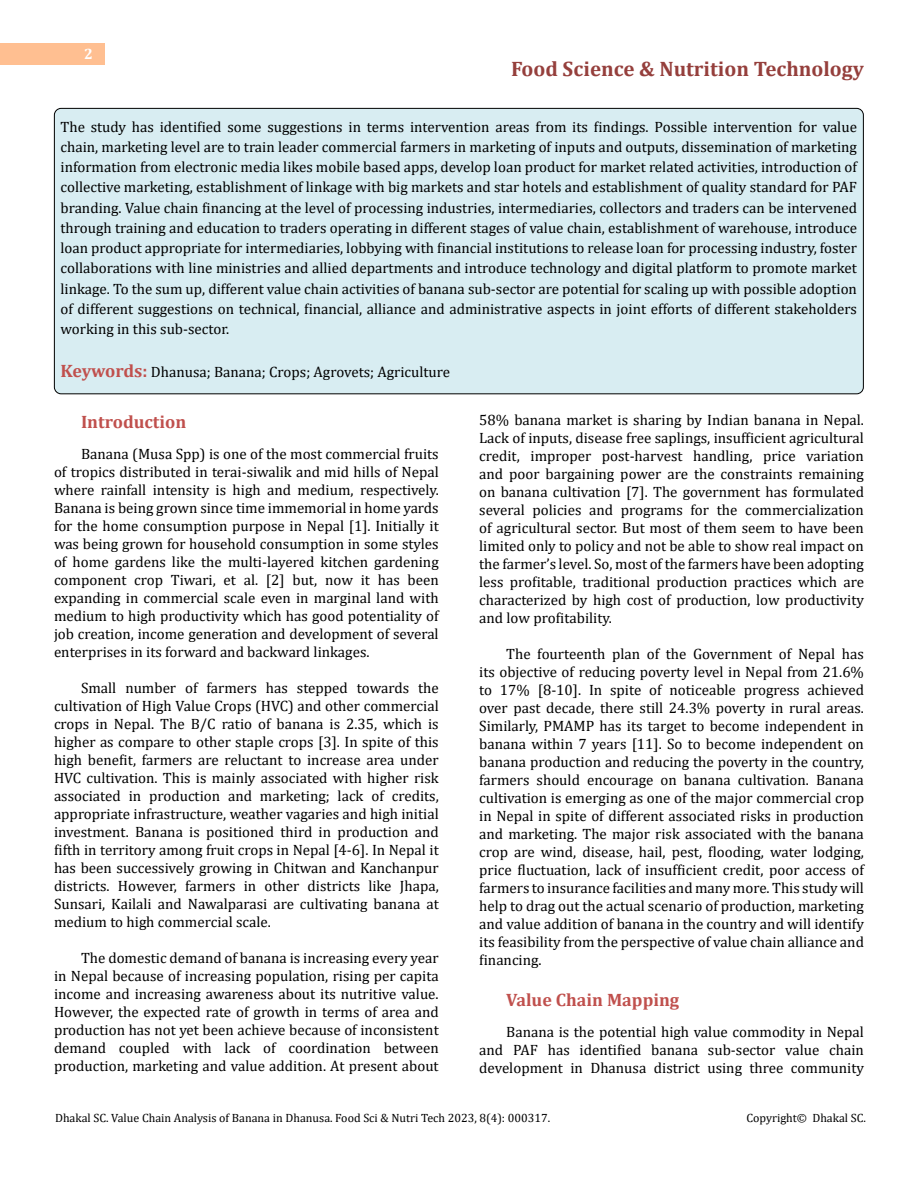
<style>
.page{position:relative;width:918px;height:1188px;background:#fff}
.page>*{position:absolute;margin:0;border:0;box-sizing:border-box;transform-origin:0 0}
.t1{font:700 21px "Cambria";color:#953f3c}
.t2{font:700 18px "Cambria";color:#c0504d}
.t3{font:15px/18px "Cambria";color:#000;text-align:justify}
.t4{font:700 15px "Cambria";color:#fff}
.t5{font:12px "Cambria";color:#000}
.s1{font-weight:700;font-size:18px;color:#c0504d}
</style>
<div class="page">
<div style="left:0;top:43px;width:105px;height:21px;background:#ffbf91"></div>
<div style="left:54px;top:108px;width:809px;height:286px;background:#d8edf2;border-radius:7px"></div>
<p class="t4" style="left:84px;top:44px;width:10px">2</p>
<h1 class="t1" style="left:511px;top:54px;width:354px">Food Science &amp; Nutrition Technology</h1>
<p class="t3" style="left:61px;top:116px;width:798px;line-height:20.2px">The study has identified some suggestions in terms intervention areas from its findings. Possible intervention for value chain, marketing level are to train leader commercial farmers in marketing of inputs and outputs, dissemination of marketing information from electronic media likes mobile based apps, develop loan product for market related activities, introduction of collective marketing, establishment of linkage with big markets and star hotels and establishment of quality standard for PAF branding. Value chain financing at the level of processing industries, intermediaries, collectors and traders can be intervened through training and education to traders operating in different stages of value chain, establishment of warehouse, introduce loan product appropriate for intermediaries, lobbying with financial institutions to release loan for processing industry, foster collaborations with line ministries and allied departments and introduce technology and digital platform to promote market linkage. To the sum up, different value chain activities of banana sub-sector are potential for scaling up with possible adoption of different suggestions on technical, financial, alliance and administrative aspects in joint efforts of different stakeholders working in this sub-sector.</p>
<p class="t3" style="left:61px;top:363px;width:391px"><span class="s1">Keywords:</span> Dhanusa; Banana; Crops; Agrovets; Agriculture</p>
<p class="t2" style="left:81px;top:409px;width:107px">Introduction</p>
<p class="t3" style="left:54px;top:445px;width:386px;text-indent:27px">Banana (Musa Spp) is one of the most commercial fruits of tropics distributed in terai-siwalik and mid hills of Nepal where rainfall intensity is high and medium, respectively.<br>Banana is being grown since time immemorial in home yards for the home consumption purpose in Nepal [1]. Initially it was being grown for household consumption in some styles of home gardens like the multi-layered kitchen gardening component crop Tiwari, et al. [2] but, now it has been expanding in commercial scale even in marginal land with medium to high productivity which has good potentiality of job creation, income generation and development of several enterprises in its forward and backward linkages.</p>
<p class="t3" style="left:54px;top:679px;width:386px;text-indent:27px">Small number of farmers has stepped towards the cultivation of High Value Crops (HVC) and other commercial crops in Nepal. The B/C ratio of banana is 2.35, which is higher as compare to other staple crops [3]. In spite of this high benefit, farmers are reluctant to increase area under HVC cultivation. This is mainly associated with higher risk associated in production and marketing; lack of credits, appropriate infrastructure, weather vagaries and high initial investment. Banana is positioned third in production and fifth in territory among fruit crops in Nepal [4-6]. In Nepal it has been successively growing in Chitwan and Kanchanpur districts. However, farmers in other districts like Jhapa, Sunsari, Kailali and Nawalparasi are cultivating banana at medium to high commercial scale.</p>
<p class="t3" style="left:54px;top:949px;width:386px;text-indent:27px">The domestic demand of banana is increasing every year in Nepal because of increasing population, rising per capita income and increasing awareness about its nutritive value.<br>However, the expected rate of growth in terms of area and production has not yet been achieve because of inconsistent demand coupled with lack of coordination between production, marketing and value addition. At present about</p>
<p class="t3" style="left:479px;top:411px;width:386px">58% banana market is sharing by Indian banana in Nepal.<br>Lack of inputs, disease free saplings, insufficient agricultural credit, improper post-harvest handling, price variation and poor bargaining power are the constraints remaining on banana cultivation [7]. The government has formulated several policies and programs for the commercialization of agricultural sector. But most of them seem to have been limited only to policy and not be able to show real impact on the farmer’s level. So, most of the farmers have been adopting less profitable, traditional production practices which are characterized by high cost of production, low productivity and low profitability.</p>
<p class="t3" style="left:479px;top:645px;width:386px;text-indent:27px">The fourteenth plan of the Government of Nepal has its objective of reducing poverty level in Nepal from 21.6% to 17% [8-10]. In spite of noticeable progress achieved over past decade, there still 24.3% poverty in rural areas.<br>Similarly, PMAMP has its target to become independent in banana within 7 years [11]. So to become independent on banana production and reducing the poverty in the country, farmers should encourage on banana cultivation. Banana cultivation is emerging as one of the major commercial crop in Nepal in spite of different associated risks in production and marketing. The major risk associated with the banana crop are wind, disease, hail, pest, flooding, water lodging, price fluctuation, lack of insufficient credit, poor access of farmers to insurance facilities and many more. This study will help to drag out the actual scenario of production, marketing and value addition of banana in the country and will identify its feasibility from the perspective of value chain alliance and financing.</p>
<p class="t2" style="left:506px;top:987px;width:175px">Value Chain Mapping</p>
<p class="t3" style="left:479px;top:1023px;width:386px;text-indent:27px">Banana is the potential high value commodity in Nepal and PAF has identified banana sub-sector value chain development in Dhanusa district using three community</p>
<p class="t5" style="left:55px;top:1111px;width:497px">Dhakal SC. Value Chain Analysis of Banana in Dhanusa. Food Sci &amp; Nutri Tech 2023, 8(4): 000317.</p>
<p class="t5" style="left:746px;top:1111px;width:121px">Copyright© Dhakal SC.</p>
</div>
